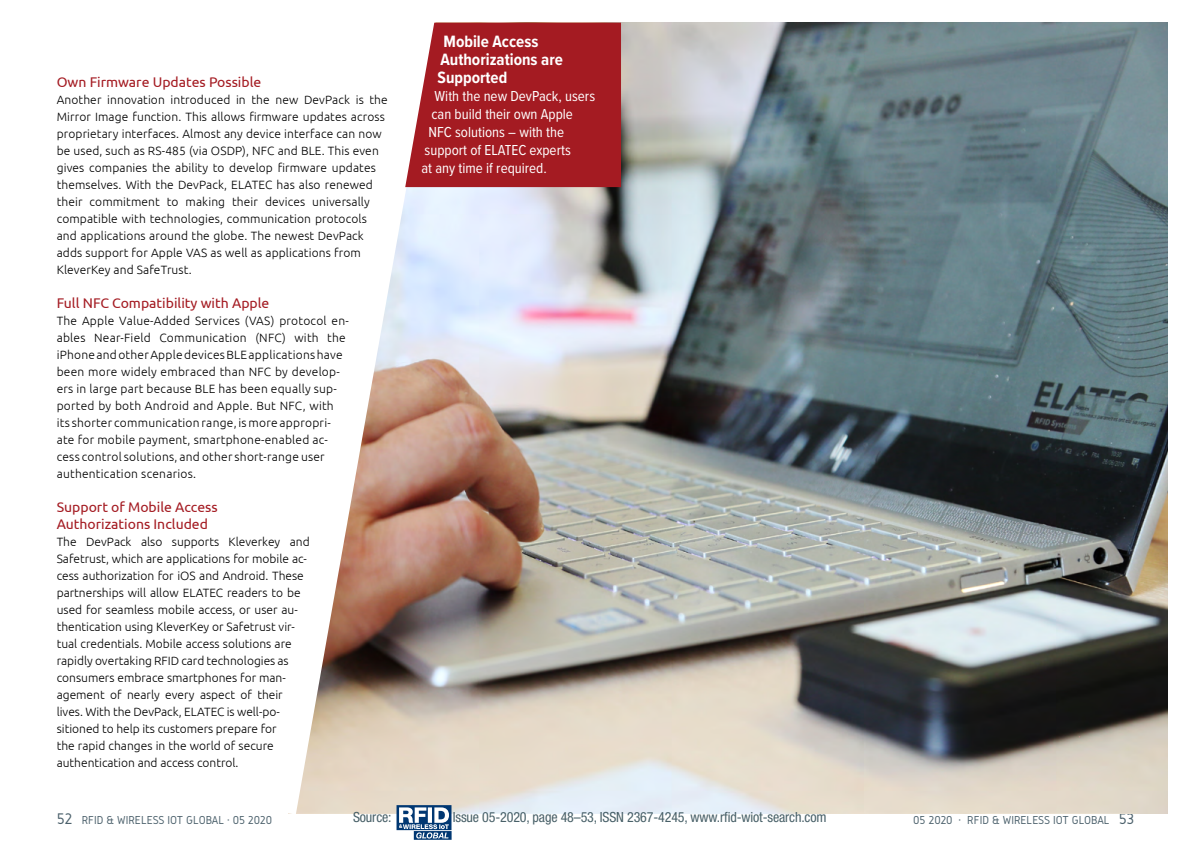
<style>
.page{position:relative;width:1191px;height:842px;background:#fff}
.page>*{position:absolute;margin:0;border:0;box-sizing:border-box;transform-origin:0 0}
.t1{font:700 17px/18px "Proxima Nova Cond";color:#fff}
.t2{font:15px "Proxima Nova Cond";color:#fff}
.t3{font:14px/17px "Ubuntu";color:#a41b22}
.t4{font:condensed 14px "Helvetica Neue LT Pro";letter-spacing:-.01em;color:#486068}
.t5{font:300 12px/17px "Ubuntu";letter-spacing:.01em;color:#000}
.t6{font:12px "Gidole";color:#4c616c}
.s1{font-size:16px}
</style>
<div class="page">
<img style="left:439px;top:23px;width:729px;height:791px">
<svg style="left:288px;top:22px;width:151px;height:792px"></svg>
<svg style="left:405px;top:23px;width:216px;height:164px;background:#ab2e34"></svg>
<svg style="left:396px;top:805px;width:55px;height:35px"></svg>
<p class="t3" style="left:57px;top:73px;width:206px">Own Firmware Updates Possible</p>
<p class="t5" style="left:57px;top:91px;width:333px">Another innovation introduced in the new DevPack is the Mirror Image function. This allows firmware updates across proprietary interfaces. Almost any device interface can now be used, such as RS-485 (via OSDP), NFC and BLE. This even gives companies the ability to develop firmware updates themselves. With the DevPack, ELATEC has also renewed their commitment to making their devices universally compatible with technologies, communication protocols and applications around the globe. The newest DevPack adds support for Apple VAS as well as applications from KleverKey and SafeTrust.</p>
<p class="t3" style="left:57px;top:294px;width:214px">Full NFC Compatibility with Apple</p>
<p class="t5" style="left:57px;top:312px;width:294px">The Apple Value-Added Services (VAS) protocol en&shy;ables Near-Field Communication (NFC) with the iPhone and other Apple devices BLE applications have been more widely embraced than NFC by develop&shy;ers in large part because BLE has been equally sup&shy;ported by both Android and Apple. But NFC, with its shorter communication range, is more appropri&shy;ate for mobile payment, smartphone-enabled ac&shy;cess control solutions, and other short-range user authentication scenarios.</p>
<p class="t3" style="left:57px;top:498px;width:162px">Support of Mobile Access<br>Authorizations Included</p>
<p class="t5" style="left:57px;top:533px;width:255px">The DevPack also supports Kleverkey and Safetrust, which are applications for mobile ac&shy;cess authorization for iOS and Android. These partnerships will allow ELATEC readers to be used for seamless mobile access, or user au&shy;thentication using KleverKey or Safetrust vir&shy;tual credentials. Mobile access solutions are rapidly overtaking RFID card technologies as consumers embrace smartphones for man&shy;agement of nearly every aspect of their lives. With the DevPack, ELATEC is well-po&shy;sitioned to help its customers prepare for<br>the rapid changes in the world of secure authentication and access control.</p>
<h1 class="t1" style="left:437px;top:32px;width:127px;text-indent:6px">Mobile Access<br>Authorizations are<br>Supported</h1>
<p class="t2" style="left:434px;top:85px;width:162px">With the new DevPack, users</p>
<p class="t2" style="left:431px;top:103px;width:143px">can build their own Apple</p>
<p class="t2" style="left:428px;top:121px;width:137px">NFC solutions – with the</p>
<p class="t2" style="left:424px;top:139px;width:148px">support of ELATEC experts</p>
<p class="t2" style="left:421px;top:157px;width:127px">at any time if required.</p>
<p class="t4" style="left:353px;top:809px;width:40px">Source:</p>
<p class="t4" style="left:453px;top:809px;width:375px">Issue 05-2020, page 48–53, ISSN 2367-4245, www.rfid-wiot-search.com</p>
<p class="t6" style="left:57px;top:814px;width:217px"><span class="s1">52</span> RFID &amp; WIRELESS IOT GLOBAL <sup>•</sup> 05 2020</p>
<p class="t6" style="left:913px;top:814px;width:222px">05 2020 <sup>•</sup> RFID &amp; WIRELESS IOT GLOBAL <span class="s1">53</span></p>
</div>
